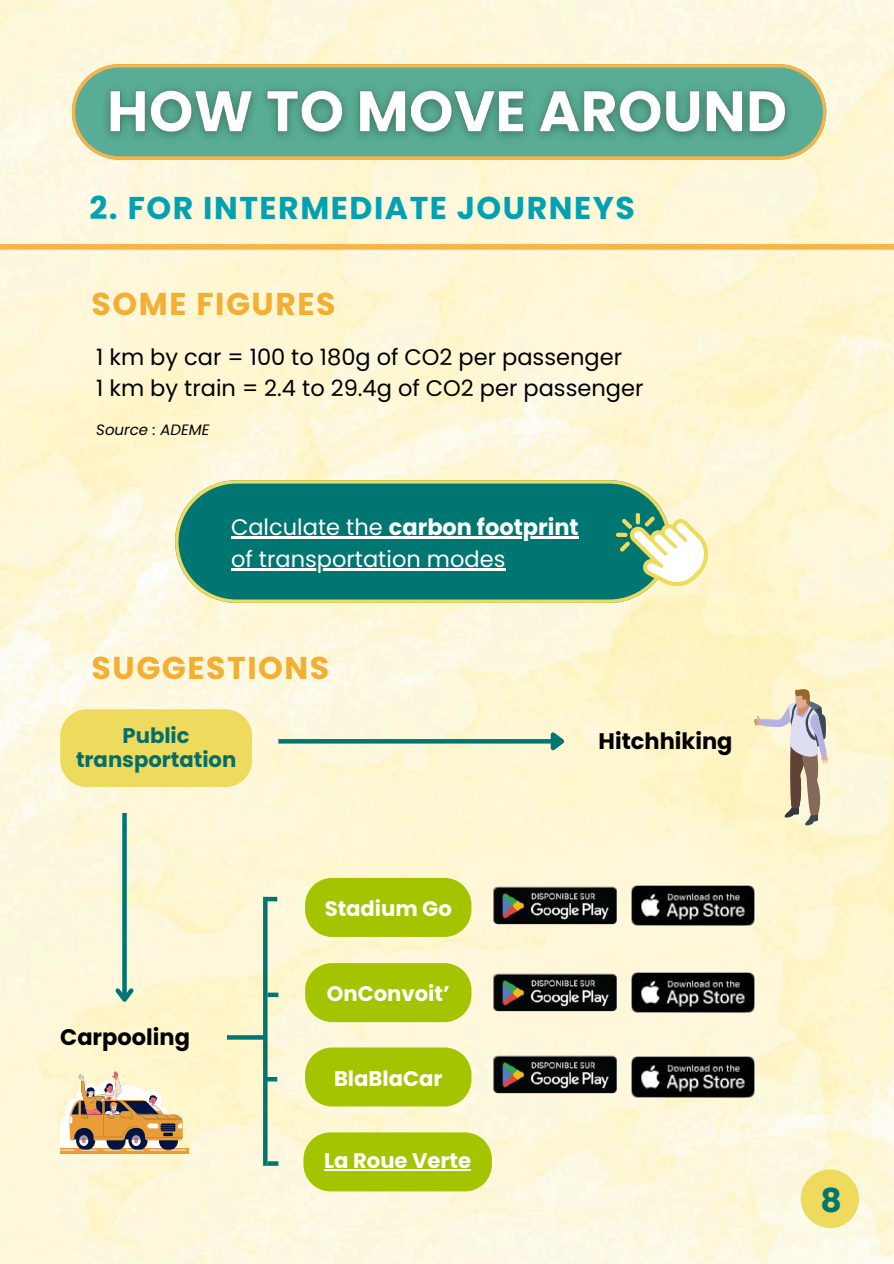
<style>
.page{position:relative;width:894px;height:1264px;background:#fff}
.page>*{position:absolute;margin:0;border:0;box-sizing:border-box;transform-origin:0 0}
.t1{font:700 33px "Poppins";color:#007672}
.t2{font:700 31.5px "Poppins";letter-spacing:.05em;color:#00a1b2}
.t3{font:700 31.5px "Poppins";letter-spacing:.05em;color:#f4ae31}
.t4{font:22.5px/31.5px "Poppins";color:#000}
.t5{font:22.5px/31.5px "Poppins";color:#fff}
.t6{font:700 22.5px "Poppins";color:#000}
.t7{font:700 21.15px "Poppins";color:#fff}
.t8{font:700 21.15px/24.8px "Poppins";color:#056e6b;text-align:center}
.t9{font:italic 15px "Poppins";color:#000}
.s1{font-weight:700}
</style>
<div class="page">
<img style="left:0;top:0;width:893px;height:1263px">
<div style="left:0;top:244px;width:893px;height:6px;background:#f9b347"></div>
<svg style="left:800px;top:1169px;width:58px;height:58px"></svg>
<div style="left:804px;top:1174px;width:53px;height:53px;background:#eedb5e;border-radius:50%"></div>
<svg style="left:175px;top:480px;width:495px;height:123px"></svg>
<svg style="left:615px;top:513px;width:93px;height:73px"></svg>
<hr style="left:231px;top:536px;width:157px;height:3px;background:#fff">
<hr style="left:388px;top:536px;width:190px;height:3px;background:#fff">
<hr style="left:231px;top:568px;width:274px;height:2px;background:#fff">
<svg style="left:267px;top:1161px;width:11px;height:4px"></svg>
<div style="left:60px;top:709px;width:192px;height:78px;background:#eedb5e"></div>
<svg style="left:305px;top:963px;width:166px;height:59px"></svg>
<svg style="left:305px;top:1047px;width:166px;height:59px"></svg>
<img style="left:493px;top:968px;width:123px;height:48px">
<img style="left:631px;top:972px;width:123px;height:40px">
<img style="left:493px;top:1050px;width:123px;height:48px">
<img style="left:631px;top:1056px;width:123px;height:41px">
<svg style="left:60px;top:1147px;width:128px;height:6px"></svg>
<svg style="left:60px;top:1071px;width:127px;height:79px"></svg>
<div style="left:122px;top:813px;width:5px;height:186px;background:#007672"></div>
<svg style="left:111px;top:984px;width:26px;height:23px"></svg>
<svg style="left:278px;top:739px;width:268px;height:4px"></svg>
<svg style="left:546px;top:728px;width:23px;height:29px"></svg>
<svg style="left:753px;top:687px;width:75px;height:139px"></svg>
<svg style="left:263px;top:896px;width:4px;height:269px"></svg>
<div style="left:266px;top:1076px;width:11px;height:5px;background:#007672"></div>
<div style="left:267px;top:992px;width:11px;height:5px;background:#007672"></div>
<div style="left:266px;top:896px;width:11px;height:5px;background:#007672"></div>
<svg style="left:305px;top:877px;width:166px;height:59px"></svg>
<img style="left:493px;top:881px;width:123px;height:48px">
<img style="left:631px;top:885px;width:123px;height:40px">
<svg style="left:227px;top:1035px;width:39px;height:4px"></svg>
<svg style="left:303px;top:1132px;width:188px;height:59px"></svg>
<hr style="left:324px;top:1169px;width:147px;height:1px;background:#fff">
<svg style="left:72px;top:64px;width:753px;height:96px"></svg>
<img style="left:95px;top:71px;width:706px;height:81px">
<h2 class="t2" style="left:89px;top:185px;width:547px">2. FOR INTERMEDIATE JOURNEYS</h2>
<h2 class="t3" style="left:92px;top:282px;width:245px">SOME FIGURES</h2>
<p class="t4" style="left:96px;top:341px;width:548px">1 km by car = 100 to 180g of CO2 per passenger<br>1 km by train = 2.4 to 29.4g of CO2 per passenger</p>
<p class="t9" style="left:96px;top:419px;width:115px">Source : ADEME</p>
<p class="t5" style="left:231px;top:512px;width:349px">Calculate the <span class="s1">carbon footprint </span>of transportation modes</p>
<h2 class="t3" style="left:92px;top:646px;width:239px">SUGGESTIONS</h2>
<p class="t8" style="left:76px;top:722px;width:162px">Public transportation</p>
<p class="t6" style="left:60px;top:1021px;width:131px">Carpooling</p>
<p class="t7" style="left:324px;top:893px;width:129px">Stadium Go</p>
<p class="t7" style="left:327px;top:978px;width:124px">OnConvoit’</p>
<p class="t7" style="left:334px;top:1063px;width:110px">BlaBlaCar</p>
<p class="t7" style="left:326px;top:1135px;width:148px">La Roue Verte</p>
<p class="t7" style="left:324px;top:1146px;width:148px">La Roue Verte</p>
<p class="t6" style="left:598px;top:725px;width:135px">Hitchhiking</p>
<h1 class="t1" style="left:820px;top:1176px;width:23px">8</h1>
</div>
